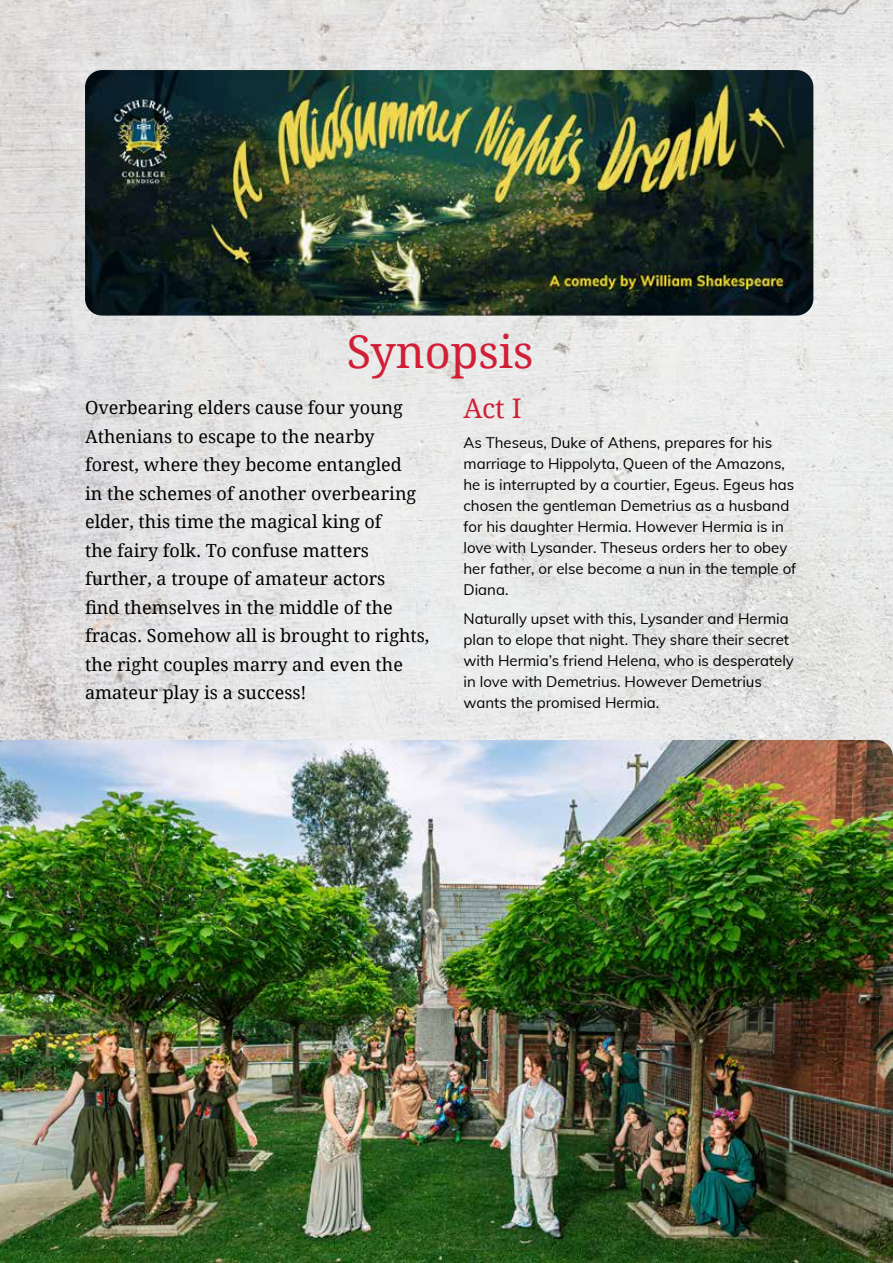
<style>
.page{position:relative;width:893px;height:1263px;background:#fff}
.page>*{position:absolute;margin:0;border:0;box-sizing:border-box;transform-origin:0 0}
.t1{font:45px "Droid Serif";color:#d01f37}
.t2{font:27px "Droid Serif";color:#d01f37}
.t3{font:18px/28.5px "Droid Serif";color:#000}
.t4{font:15px/21px "Muli";color:#000}
</style>
<div class="page">
<img style="left:0;top:0;width:893px;height:740px">
<img style="left:85px;top:70px;width:728px;height:246px">
<img style="left:0;top:740px;width:893px;height:523px">
<h1 class="t1" style="left:347px;top:321px;width:188px">Synopsis</h1>
<p class="t3" style="left:85px;top:393px;width:346px">Overbearing elders cause four young Athenians to escape to the nearby forest, where they become entangled<br>in the schemes of another overbearing elder, this time the magical king of<br>the fairy folk. To confuse matters further, a troupe of amateur actors<br>find themselves in the middle of the fracas. Somehow all is brought to rights, the right couples marry and even the amateur play is a success!</p>
<h2 class="t2" style="left:463px;top:390px;width:60px">Act I</h2>
<p class="t4" style="left:463px;top:431px;width:334px">As Theseus, Duke of Athens, prepares for his marriage to Hippolyta, Queen of the Amazons, he is interrupted by a courtier, Egeus. Egeus has chosen the gentleman Demetrius as a husband for his daughter Hermia. However Hermia is in love with Lysander. Theseus orders her to obey her father, or else become a nun in the temple of Diana.</p>
<p class="t4" style="left:463px;top:608px;width:332px">Naturally upset with this, Lysander and Hermia plan to elope that night. They share their secret with Hermia’s friend Helena, who is desperately in love with Demetrius. However Demetrius wants the promised Hermia.</p>
</div>
